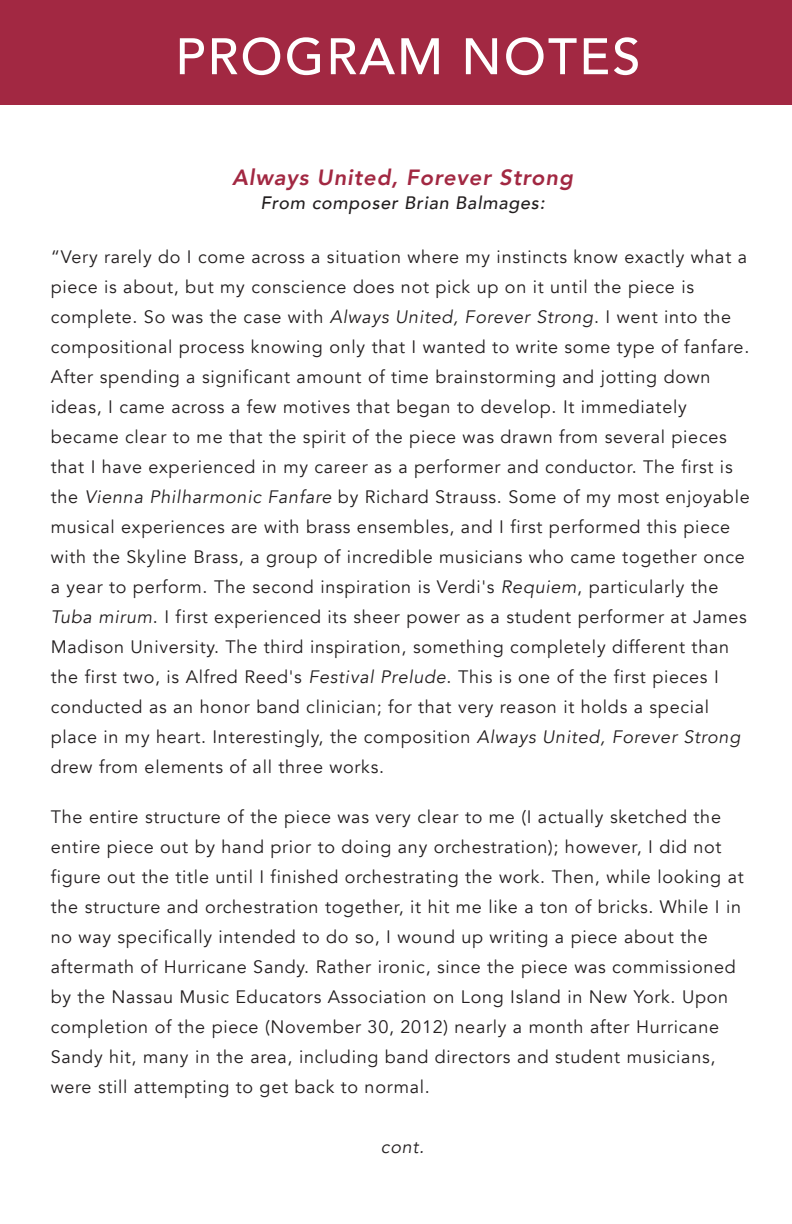
<style>
.page{position:relative;width:792px;height:1224px;background:#fff}
.page>*{position:absolute;margin:0;border:0;box-sizing:border-box;transform-origin:0 0}
.t1{font:500 50.8px "Avenir";letter-spacing:.04em;color:#fff}
.t2{font:italic 800 22px "Avenir";letter-spacing:.04em;color:#a22842}
.t3{font:18px/30px "Avenir";letter-spacing:.04em;color:#231f20}
.t4{font:italic 500 18px "Avenir";letter-spacing:.04em;color:#231f20}
.t5{font:italic 18px "Avenir";color:#231f20}
.s1{font-style:italic}
</style>
<div class="page">
<div style="left:0;top:1px;width:792px;height:104px;background:#a22842"></div>
<h1 class="t1" style="left:175px;top:13px;width:467px">PROGRAM NOTES</h1>
<p class="t2" style="left:232px;top:164px;width:342px">Always United, Forever Strong</p>
<p class="t4" style="left:260px;top:192px;width:286px">From composer Brian Balmages:</p>
<p class="t3" style="left:51px;top:242px;width:700px">“Very rarely do I come across a situation where my instincts know exactly what a piece is about, but my conscience does not pick up on it until the piece is complete. So was the case with <span class="s1">Always United, Forever Strong</span>. I went into the compositional process knowing only that I wanted to write some type of fanfare.<br>After spending a significant amount of time brainstorming and jotting down ideas, I came across a few motives that began to develop. It immediately became clear to me that the spirit of the piece was drawn from several pieces that I have experienced in my career as a performer and conductor. The first is the <span class="s1">Vienna Philharmonic Fanfare</span> by Richard Strauss. Some of my most enjoyable musical experiences are with brass ensembles, and I first performed this piece with the Skyline Brass, a group of incredible musicians who came together once a year to perform. The second inspiration is Verdi's <span class="s1">Requiem</span>, particularly the <span class="s1">Tuba mirum</span>. I first experienced its sheer power as a student performer at James Madison University. The third inspiration, something completely different than the first two, is Alfred Reed's <span class="s1">Festival Prelude</span>. This is one of the first pieces I conducted as an honor band clinician; for that very reason it holds a special place in my heart. Interestingly, the composition <span class="s1">Always United, Forever Strong </span>drew from elements of all three works.</p>
<p class="t3" style="left:51px;top:802px;width:695px">The entire structure of the piece was very clear to me (I actually sketched the entire piece out by hand prior to doing any orchestration); however, I did not figure out the title until I finished orchestrating the work. Then, while looking at the structure and orchestration together, it hit me like a ton of bricks. While I in no way specifically intended to do so, I wound up writing a piece about the aftermath of Hurricane Sandy. Rather ironic, since the piece was commissioned by the Nassau Music Educators Association on Long Island in New York. Upon completion of the piece (November 30, 2012) nearly a month after Hurricane Sandy hit, many in the area, including band directors and student musicians, were still attempting to get back to normal.</p>
<p class="t5" style="left:381px;top:1136px;width:45px">cont.</p>
</div>
